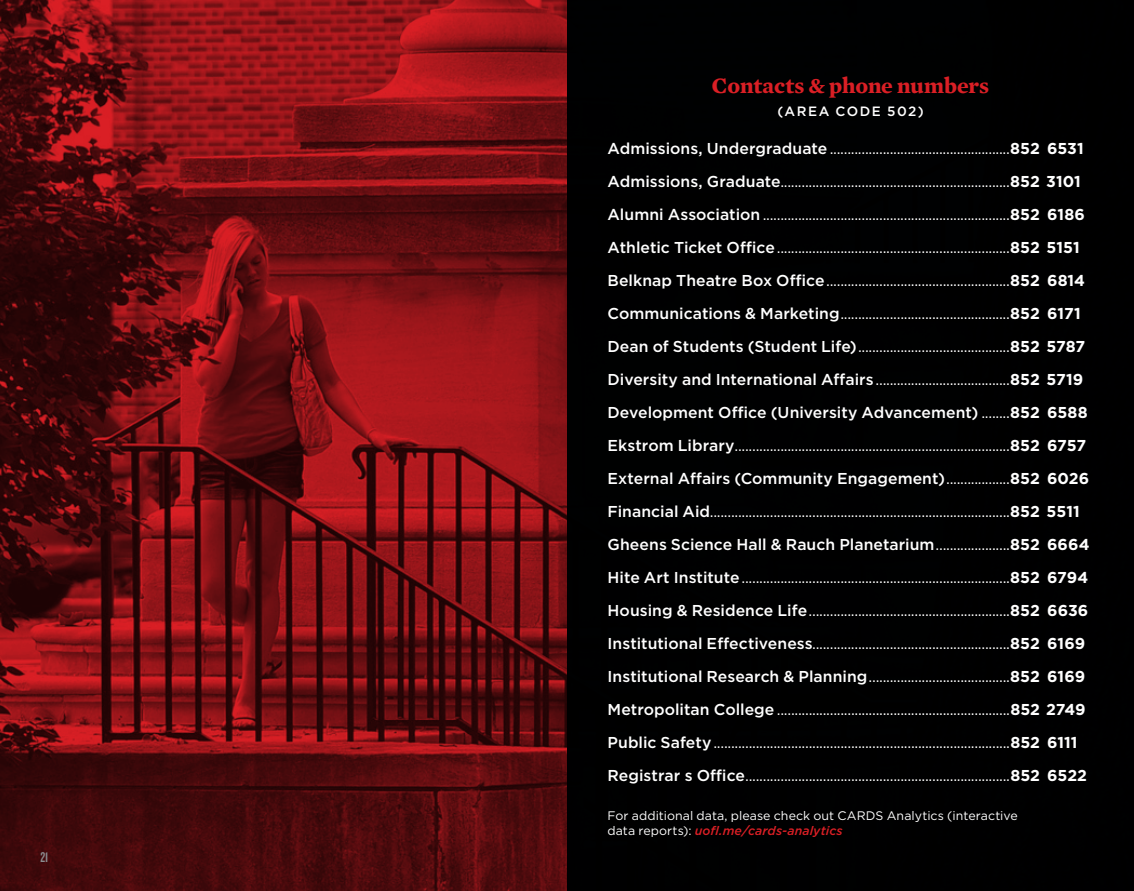
<style>
.page{position:relative;width:1134px;height:891px;background:#fff}
.page>*{position:absolute;margin:0;border:0;box-sizing:border-box;transform-origin:0 0}
.t1{font:700 22.5px "Mercury Text G1";letter-spacing:-.005em;color:#da1f25}
.t2{font:15.75px/33.1px "Gotham";color:#fff}
.t3{font:14.62px "Knockout 48 Featherweight";color:#8a8c8f}
.t4{font:500 13.5px "Gotham";letter-spacing:.11em;color:#fff}
.t5{font:12.38px/15.8px "Gotham";letter-spacing:.005em;color:#fff}
.s1{font-weight:500}
.s2{font-weight:700}
.s3{font-weight:500;font-style:italic;color:#da1f25}
</style>
<div class="page">
<svg style="left:0;top:0;width:567px;height:891px;background:#6b0e12"></svg>
<div style="left:567px;top:0;width:567px;height:891px;background:#010203"></div>
<p class="t3" style="left:40px;top:848px;width:9px">21</p>
<p class="t1" style="left:712px;top:68px;width:279px">Contacts &amp; phone numbers</p>
<p class="t4" style="left:777px;top:103px;width:148px">(AREA CODE 502)</p>
<p class="t2" style="left:608px;top:131px;width:484px"><span class="s1">Admissions, Undergraduate</span> ...................................................<span class="s2">852 6531<br></span><span class="s1">Admissions, Graduate</span>.................................................................<span class="s2">852 3101<br></span><span class="s1">Alumni Association</span> ......................................................................<span class="s2">852 6186<br></span><span class="s1">Athletic Ticket Ofce</span>..................................................................<span class="s2">852 5151<br></span><span class="s1">Belknap Theatre Box Ofce</span>....................................................<span class="s2">852 6814<br></span><span class="s1">Communications &amp; Marketing</span>................................................<span class="s2">852 6171<br></span><span class="s1">Dean of Students (Student Life)</span>...........................................<span class="s2">852 5787<br></span><span class="s1">Diversity and International Afairs</span>......................................<span class="s2">852 5719<br></span><span class="s1">Development Ofce (University Advancement)</span> ........<span class="s2">852 6588<br></span><span class="s1">Ekstrom Library</span>..............................................................................<span class="s2">852 6757<br></span><span class="s1">External Afairs (Community Engagement)</span>..................<span class="s2">852 6026<br></span><span class="s1">Financial Aid</span>.....................................................................................<span class="s2">852 5511<br></span><span class="s1">Gheens Science Hall &amp; Rauch Planetarium</span>.....................<span class="s2">852 6664<br></span><span class="s1">Hite Art Institute</span>............................................................................<span class="s2">852 6794<br></span><span class="s1">Housing &amp; Residence Life</span>.........................................................<span class="s2">852 6636<br></span><span class="s1">Institutional Efectiveness</span>........................................................<span class="s2">852 6169<br></span><span class="s1">Institutional Research &amp; Planning</span>........................................<span class="s2">852 6169<br></span><span class="s1">Metropolitan College</span> ..................................................................<span class="s2">852 2749<br></span><span class="s1">Public Safety</span>....................................................................................<span class="s2">852 6111<br></span><span class="s1">Registrar s Ofce</span>...........................................................................<span class="s2">852 6522</span></p>
<p class="t5" style="left:608px;top:807px;width:412px">For additional data, please check out CARDS Analytics (interactive data reports): <span class="s3">uof.me/cards-analytics</span></p>
</div>
